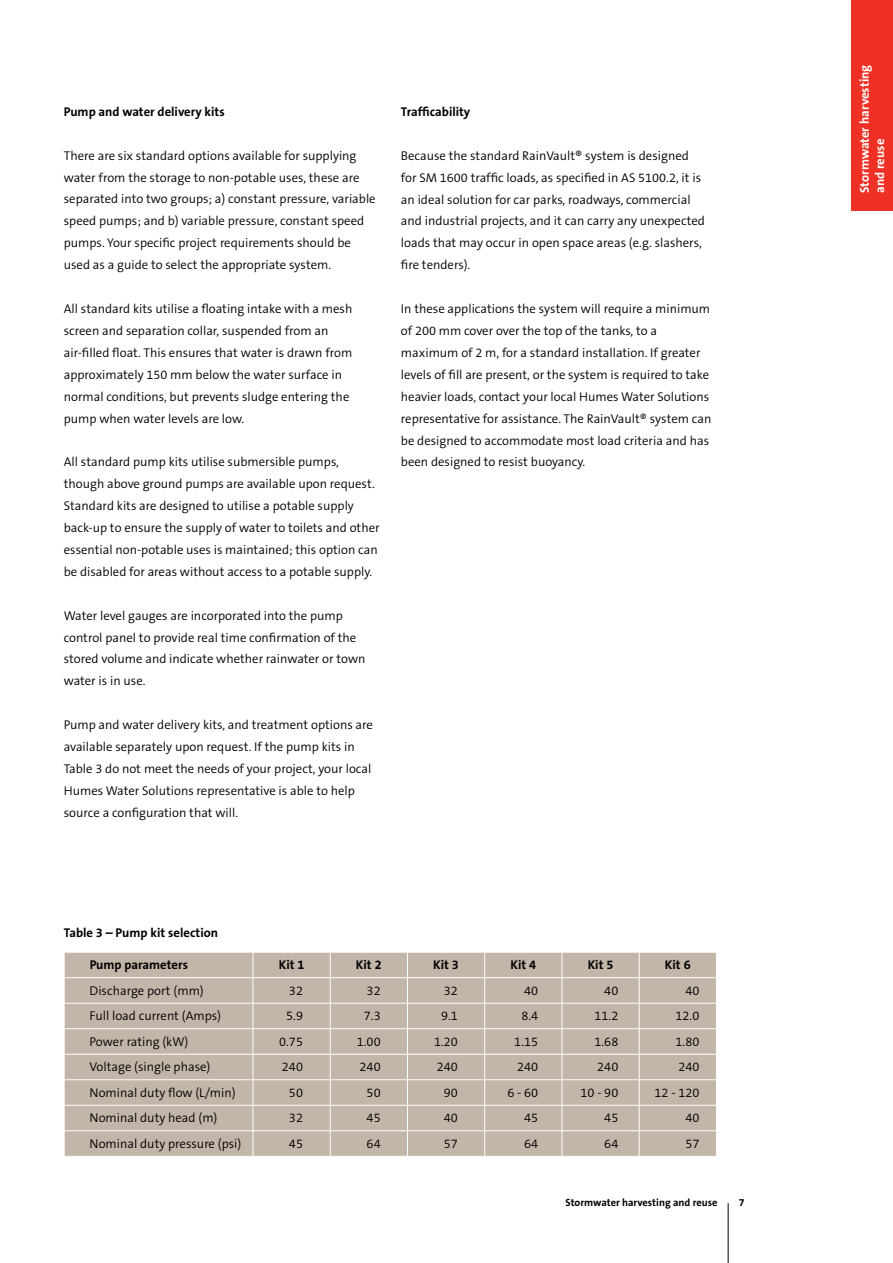
<style>
.page{position:relative;width:893px;height:1263px;background:#fff}
.page>*{position:absolute;margin:0;border:0;box-sizing:border-box;transform-origin:0 0}
.t1{font:300 12.75px/21.9px "The Sans B4";color:#000}
.t2{font:700 12.75px "The Sans B7";color:#000}
.t3{font:700 12.75px/15.3px "The Sans B7";color:#fff}
.t4{font:700 10.5px "The Sans B7";color:#000}
</style>
<div class="page">
<div style="left:65px;top:953px;width:651px;height:203px;background:#c2b6a8"></div>
<hr style="left:64px;top:977px;width:189px;height:1px;background:#fff">
<hr style="left:253px;top:977px;width:77px;height:1px;background:#fff">
<hr style="left:330px;top:977px;width:77px;height:1px;background:#fff">
<hr style="left:407px;top:977px;width:78px;height:1px;background:#fff">
<hr style="left:485px;top:977px;width:77px;height:1px;background:#fff">
<hr style="left:562px;top:977px;width:77px;height:1px;background:#fff">
<hr style="left:639px;top:977px;width:78px;height:1px;background:#fff">
<hr style="left:64px;top:1003px;width:189px;height:1px;background:#fff">
<hr style="left:253px;top:1003px;width:77px;height:1px;background:#fff">
<hr style="left:330px;top:1003px;width:77px;height:1px;background:#fff">
<hr style="left:407px;top:1003px;width:78px;height:1px;background:#fff">
<hr style="left:485px;top:1003px;width:77px;height:1px;background:#fff">
<hr style="left:562px;top:1003px;width:77px;height:1px;background:#fff">
<hr style="left:639px;top:1003px;width:78px;height:1px;background:#fff">
<hr style="left:64px;top:1028px;width:189px;height:1px;background:#fff">
<hr style="left:253px;top:1028px;width:77px;height:1px;background:#fff">
<hr style="left:330px;top:1028px;width:77px;height:1px;background:#fff">
<hr style="left:407px;top:1028px;width:78px;height:1px;background:#fff">
<hr style="left:485px;top:1028px;width:77px;height:1px;background:#fff">
<hr style="left:562px;top:1028px;width:77px;height:1px;background:#fff">
<hr style="left:639px;top:1028px;width:78px;height:1px;background:#fff">
<hr style="left:64px;top:1054px;width:189px;height:1px;background:#fff">
<hr style="left:253px;top:1054px;width:77px;height:1px;background:#fff">
<hr style="left:330px;top:1054px;width:77px;height:1px;background:#fff">
<hr style="left:407px;top:1054px;width:78px;height:1px;background:#fff">
<hr style="left:485px;top:1054px;width:77px;height:1px;background:#fff">
<hr style="left:562px;top:1054px;width:77px;height:1px;background:#fff">
<hr style="left:639px;top:1054px;width:78px;height:1px;background:#fff">
<hr style="left:64px;top:1079px;width:189px;height:1px;background:#fff">
<hr style="left:253px;top:1079px;width:77px;height:1px;background:#fff">
<hr style="left:330px;top:1079px;width:77px;height:1px;background:#fff">
<hr style="left:407px;top:1079px;width:78px;height:1px;background:#fff">
<hr style="left:485px;top:1079px;width:77px;height:1px;background:#fff">
<hr style="left:562px;top:1079px;width:77px;height:1px;background:#fff">
<hr style="left:639px;top:1079px;width:78px;height:1px;background:#fff">
<hr style="left:64px;top:1105px;width:189px;height:1px;background:#fff">
<hr style="left:253px;top:1105px;width:77px;height:1px;background:#fff">
<hr style="left:330px;top:1105px;width:77px;height:1px;background:#fff">
<hr style="left:407px;top:1105px;width:78px;height:1px;background:#fff">
<hr style="left:485px;top:1105px;width:77px;height:1px;background:#fff">
<hr style="left:562px;top:1105px;width:77px;height:1px;background:#fff">
<hr style="left:639px;top:1105px;width:78px;height:1px;background:#fff">
<hr style="left:64px;top:1130px;width:189px;height:1px;background:#fff">
<svg style="left:64px;top:952px;width:1px;height:204px"></svg>
<hr style="left:253px;top:1130px;width:77px;height:1px;background:#fff">
<svg style="left:253px;top:952px;width:1px;height:204px"></svg>
<hr style="left:330px;top:1130px;width:77px;height:1px;background:#fff">
<svg style="left:330px;top:952px;width:1px;height:204px"></svg>
<hr style="left:407px;top:1130px;width:78px;height:1px;background:#fff">
<svg style="left:407px;top:952px;width:1px;height:204px"></svg>
<hr style="left:485px;top:1130px;width:77px;height:1px;background:#fff">
<svg style="left:484px;top:952px;width:1px;height:204px"></svg>
<hr style="left:562px;top:1130px;width:77px;height:1px;background:#fff">
<svg style="left:562px;top:952px;width:1px;height:204px"></svg>
<hr style="left:639px;top:1130px;width:78px;height:1px;background:#fff">
<svg style="left:639px;top:952px;width:1px;height:204px"></svg>
<hr style="left:728px;top:1203px;width:1px;height:60px;background:#000">
<div style="left:851px;top:0;width:42px;height:211px;background:#ee3124"></div>
<p class="t2" style="left:64px;top:105px;width:162px">Pump and water delivery kits</p>
<p class="t1" style="left:64px;top:145px;width:313px">There are six standard options available for supplying water from the storage to non-potable uses, these are separated into two groups; a) constant pressure, variable speed pumps; and b) variable pressure, constant speed pumps. Your specific project requirements should be used as a guide to select the appropriate system.</p>
<p class="t1" style="left:64px;top:298px;width:290px">All standard kits utilise a floating intake with a mesh screen and separation collar, suspended from an air-filled float. This ensures that water is drawn from approximately 150 mm below the water surface in normal conditions, but prevents sludge entering the pump when water levels are low.</p>
<p class="t1" style="left:64px;top:452px;width:317px">All standard pump kits utilise submersible pumps, though above ground pumps are available upon request.<br>Standard kits are designed to utilise a potable supply back-up to ensure the supply of water to toilets and other essential non-potable uses is maintained; this option can be disabled for areas without access to a potable supply.</p>
<p class="t1" style="left:64px;top:605px;width:303px">Water level gauges are incorporated into the pump control panel to provide real time confirmation of the stored volume and indicate whether rainwater or town water is in use.</p>
<p class="t1" style="left:64px;top:714px;width:311px">Pump and water delivery kits, and treatment options are available separately upon request. If the pump kits in Table 3 do not meet the needs of your project, your local Humes Water Solutions representative is able to help source a configuration that will.</p>
<p class="t2" style="left:401px;top:105px;width:71px">Trafficability</p>
<p class="t1" style="left:401px;top:145px;width:306px">Because the standard RainVault® system is designed for SM 1600 traffic loads, as specified in AS 5100.2, it is an ideal solution for car parks, roadways, commercial and industrial projects, and it can carry any unexpected loads that may occur in open space areas (e.g. slashers, fire tenders).</p>
<p class="t1" style="left:401px;top:298px;width:312px">In these applications the system will require a minimum of 200 mm cover over the top of the tanks, to a maximum of 2 m, for a standard installation. If greater levels of fill are present, or the system is required to take heavier loads, contact your local Humes Water Solutions representative for assistance. The RainVault® system can be designed to accommodate most load criteria and has been designed to resist buoyancy.</p>
<p class="t2" style="left:64px;top:926px;width:156px">Table 3 – Pump kit selection</p>
<p class="t2" style="left:90px;top:958px;width:100px">Pump parameters</p>
<p class="t2" style="left:279px;top:958px;width:27px">Kit 1</p>
<p class="t2" style="left:356px;top:958px;width:27px">Kit 2</p>
<p class="t2" style="left:433px;top:958px;width:27px">Kit 3</p>
<p class="t2" style="left:510px;top:958px;width:27px">Kit 4</p>
<p class="t2" style="left:588px;top:958px;width:27px">Kit 5</p>
<p class="t2" style="left:665px;top:958px;width:27px">Kit 6</p>
<p class="t1" style="left:90px;top:980px;width:116px">Discharge port (mm)</p>
<p class="t1" style="left:289px;top:980px;width:16px">32</p>
<p class="t1" style="left:367px;top:980px;width:16px">32</p>
<p class="t1" style="left:444px;top:980px;width:16px">32</p>
<p class="t1" style="left:524px;top:980px;width:16px">40</p>
<p class="t1" style="left:604px;top:980px;width:16px">40</p>
<p class="t1" style="left:685px;top:980px;width:16px">40</p>
<p class="t1" style="left:90px;top:1005px;width:133px">Full load current (Amps)</p>
<p class="t1" style="left:286px;top:1005px;width:18px">5.9</p>
<p class="t1" style="left:364px;top:1005px;width:18px">7.3</p>
<p class="t1" style="left:441px;top:1005px;width:18px">9.1</p>
<p class="t1" style="left:521px;top:1005px;width:18px">8.4</p>
<p class="t1" style="left:594px;top:1005px;width:25px">11.2</p>
<p class="t1" style="left:676px;top:1005px;width:25px">12.0</p>
<p class="t1" style="left:90px;top:1031px;width:100px">Power rating (kW)</p>
<p class="t1" style="left:279px;top:1031px;width:25px">0.75</p>
<p class="t1" style="left:357px;top:1031px;width:25px">1.00</p>
<p class="t1" style="left:434px;top:1031px;width:25px">1.20</p>
<p class="t1" style="left:514px;top:1031px;width:25px">1.15</p>
<p class="t1" style="left:594px;top:1031px;width:25px">1.68</p>
<p class="t1" style="left:676px;top:1031px;width:25px">1.80</p>
<p class="t1" style="left:90px;top:1056px;width:122px">Voltage (single phase)</p>
<p class="t1" style="left:282px;top:1056px;width:23px">240</p>
<p class="t1" style="left:360px;top:1056px;width:23px">240</p>
<p class="t1" style="left:437px;top:1056px;width:23px">240</p>
<p class="t1" style="left:517px;top:1056px;width:23px">240</p>
<p class="t1" style="left:597px;top:1056px;width:23px">240</p>
<p class="t1" style="left:678px;top:1056px;width:23px">240</p>
<p class="t1" style="left:90px;top:1082px;width:147px">Nominal duty flow (L/min)</p>
<p class="t1" style="left:289px;top:1082px;width:16px">50</p>
<p class="t1" style="left:367px;top:1082px;width:16px">50</p>
<p class="t1" style="left:444px;top:1082px;width:16px">90</p>
<p class="t1" style="left:507px;top:1082px;width:32px">6 - 60</p>
<p class="t1" style="left:581px;top:1082px;width:39px">10 - 90</p>
<p class="t1" style="left:655px;top:1082px;width:46px">12 - 120</p>
<p class="t1" style="left:90px;top:1107px;width:129px">Nominal duty head (m)</p>
<p class="t1" style="left:289px;top:1107px;width:16px">32</p>
<p class="t1" style="left:367px;top:1107px;width:16px">45</p>
<p class="t1" style="left:444px;top:1107px;width:16px">40</p>
<p class="t1" style="left:524px;top:1107px;width:16px">45</p>
<p class="t1" style="left:604px;top:1107px;width:16px">45</p>
<p class="t1" style="left:685px;top:1107px;width:16px">40</p>
<p class="t1" style="left:90px;top:1133px;width:153px">Nominal duty pressure (psi)</p>
<p class="t1" style="left:289px;top:1133px;width:16px">45</p>
<p class="t1" style="left:367px;top:1133px;width:16px">64</p>
<p class="t1" style="left:444px;top:1133px;width:16px">57</p>
<p class="t1" style="left:524px;top:1133px;width:16px">64</p>
<p class="t1" style="left:604px;top:1133px;width:16px">64</p>
<p class="t1" style="left:685px;top:1133px;width:16px">57</p>
<p class="t4" style="left:565px;top:1197px;width:154px">Stormwater harvesting and reuse</p>
<p class="t4" style="left:739px;top:1197px;width:7px">7</p>
<p class="t3" style="left:857px;top:193px;width:130px;rotate:-90deg">Stormwater harvesting and reuse</p>
</div>
